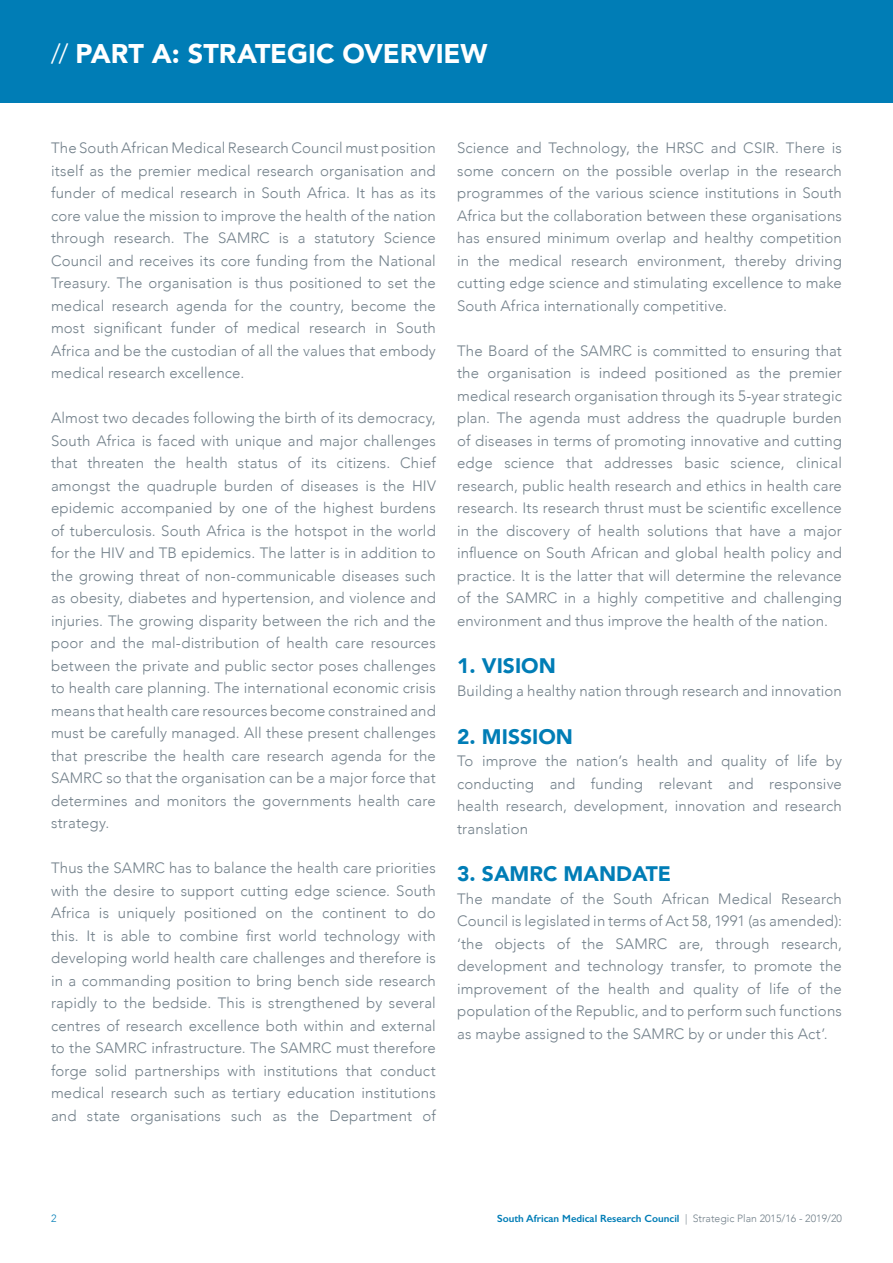
<style>
.page{position:relative;width:893px;height:1263px;background:#fff}
.page>*{position:absolute;margin:0;border:0;box-sizing:border-box;transform-origin:0 0}
.t1{font:900 27px "Avenir";letter-spacing:-.005em;color:#fff}
.t2{font:900 21px "Avenir";color:#007db6}
.t3{font:300 15px/22.5px "Avenir";letter-spacing:.01em;color:#72808a;text-align:justify}
.t4{font:600 10.5px "Gill Sans";color:#007db6}
.t5{font:300 10.5px "Avenir";color:#007db6}
.s1{font-weight:300}
.s2{font-family:"Avenir";font-weight:300;color:#72808a}
</style>
<div class="page">
<div style="left:0;top:0;width:893px;height:102px;background:#007db6"></div>
<h1 class="t1" style="left:51px;top:30px;width:438px"><span class="s1">//</span> PART A: STRATEGIC OVERVIEW</h1>
<p class="t3" style="left:51px;top:137px;width:386px">The South African Medical Research Council must position itself as the premier medical research organisation and funder of medical research in South Africa. It has as its core value the mission to improve the health of the nation through research. The SAMRC is a statutory Science Council and receives its core funding from the National Treasury. The organisation is thus positioned to set the medical research agenda for the country, become the most significant funder of medical research in South Africa and be the custodian of all the values that embody medical research excellence.</p>
<p class="t3" style="left:51px;top:407px;width:386px">Almost two decades following the birth of its democracy, South Africa is faced with unique and major challenges that threaten the health status of its citizens. Chief amongst the quadruple burden of diseases is the HIV epidemic accompanied by one of the highest burdens of tuberculosis. South Africa is the hotspot in the world for the HIV and TB epidemics. The latter is in addition to the growing threat of non-communicable diseases such as obesity, diabetes and hypertension, and violence and injuries. The growing disparity between the rich and the poor and the mal-distribution of health care resources between the private and public sector poses challenges to health care planning. The international economic crisis means that health care resources become constrained and must be carefully managed. All these present challenges that prescribe the health care research agenda for the SAMRC so that the organisation can be a major force that determines and monitors the governments health care strategy.</p>
<p class="t3" style="left:51px;top:857px;width:386px">Thus the SAMRC has to balance the health care priorities with the desire to support cutting edge science. South Africa is uniquely positioned on the continent to do this. It is able to combine first world technology with developing world health care challenges and therefore is in a commanding position to bring bench side research rapidly to the bedside. This is strengthened by several centres of research excellence both within and external to the SAMRC infrastructure. The SAMRC must therefore forge solid partnerships with institutions that conduct medical research such as tertiary education institutions and state organisations such as the Department of</p>
<p class="t3" style="left:457px;top:137px;width:386px">Science and Technology, the HRSC and CSIR. There is some concern on the possible overlap in the research programmes of the various science institutions in South Africa but the collaboration between these organisations has ensured minimum overlap and healthy competition in the medical research environment, thereby driving cutting edge science and stimulating excellence to make South Africa internationally competitive.</p>
<p class="t3" style="left:457px;top:339px;width:386px">The Board of the SAMRC is committed to ensuring that the organisation is indeed positioned as the premier medical research organisation through its 5-year strategic plan. The agenda must address the quadruple burden of diseases in terms of promoting innovative and cutting edge science that addresses basic science, clinical research, public health research and ethics in health care research. Its research thrust must be scientific excellence in the discovery of health solutions that have a major influence on South African and global health policy and practice. It is the latter that will determine the relevance of the SAMRC in a highly competitive and challenging environment and thus improve the health of the nation.</p>
<h2 class="t2" style="left:457px;top:648px;width:100px">1. VISION</h2>
<p class="t3" style="left:457px;top:679px;width:386px">Building a healthy nation through research and innovation</p>
<h2 class="t2" style="left:457px;top:718px;width:117px">2. MISSION</h2>
<p class="t3" style="left:457px;top:750px;width:386px">To improve the nation’s health and quality of life by conducting and funding relevant and responsive health research, development, innovation and research translation</p>
<h2 class="t2" style="left:457px;top:856px;width:215px">3. SAMRC MANDATE</h2>
<p class="t3" style="left:457px;top:887px;width:386px">The mandate of the South African Medical Research Council is legislated in terms of Act 58, 1991 (as amended): ‘the objects of the SAMRC are, through research, development and technology transfer, to promote the improvement of the health and quality of life of the population of the Republic, and to perform such functions as maybe assigned to the SAMRC by or under this Act’.</p>
<p class="t5" style="left:51px;top:1212px;width:7px">2</p>
<p class="t4" style="left:497px;top:1212px;width:346px">South African Medical Research Council <span class="s2">| Strategic Plan 2015/16 - 2019/20</span></p>
</div>
